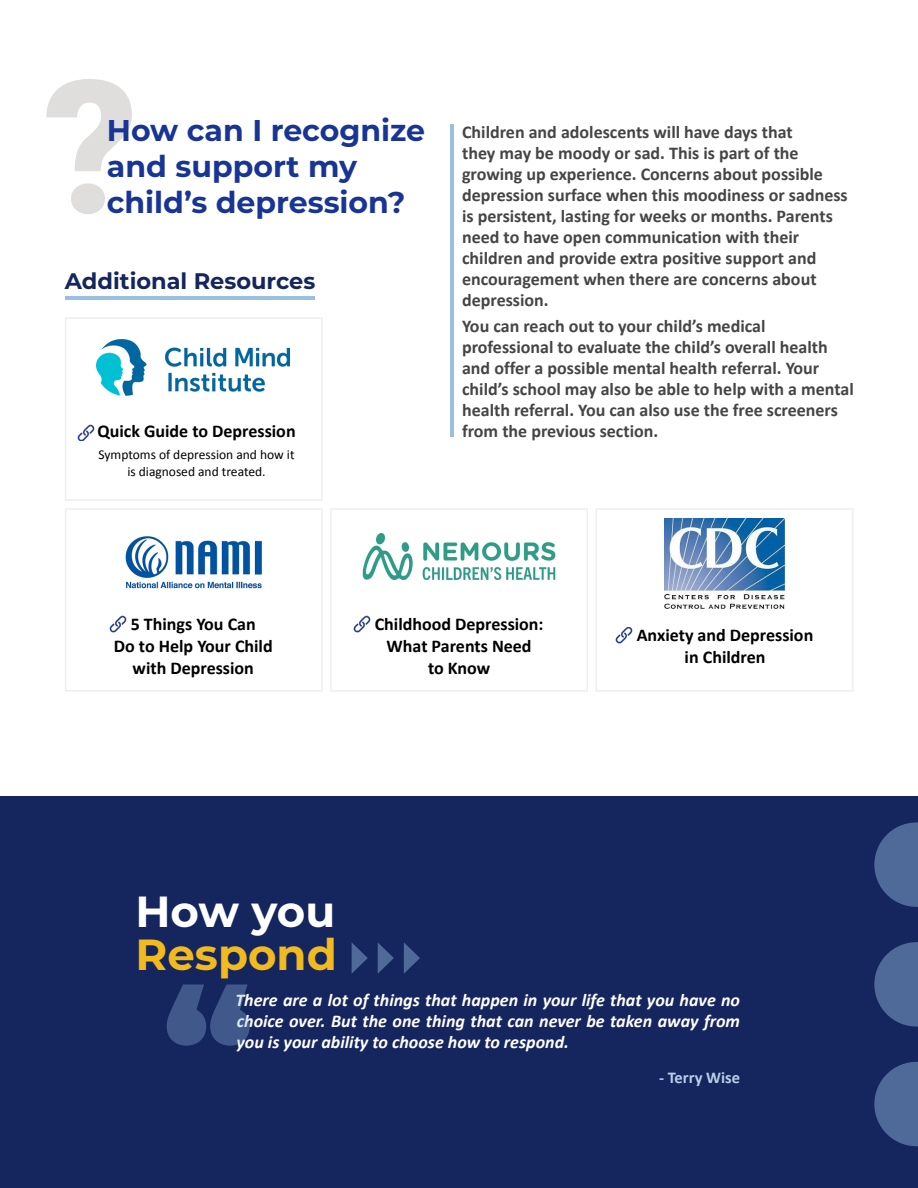
<style>
.page{position:relative;width:918px;height:1188px;background:#fff}
.page>*{position:absolute;margin:0;border:0;box-sizing:border-box;transform-origin:0 0}
.t1{font:900 186px "Roboto";color:#e0dedd}
.t2{font:900 150px "Montserrat";color:#98c0e1}
.t3{font:700 43.5px "Montserrat";color:#f1ba1f}
.t4{font:700 43.5px "Montserrat";letter-spacing:-.005em;color:#fff}
.t5{font:700 30px/36px "Montserrat";color:#183596}
.t6{font:700 22.5px "Montserrat";color:#15255e}
.t7{font:700 18px/21px "Calibri";color:#454546}
.t8{font:italic 700 18px/21px "Calibri";color:#fff;text-align:justify}
.t9{font:700 18px/21.6px "Calibri";color:#000;text-align:center}
.t10{font:700 16.5px "Calibri";color:#b8cfe7}
.t11{font:13.5px/16.2px "Calibri";color:#000;text-align:center}
</style>
<div class="page">
<div style="left:65px;top:508px;width:258px;height:184px;border:2px solid #efeeee"></div>
<div style="left:330px;top:508px;width:258px;height:184px;border:2px solid #efeeee"></div>
<div style="left:596px;top:508px;width:257px;height:184px;border:2px solid #efeeee"></div>
<img style="left:109px;top:616px;width:17px;height:16px">
<img style="left:354px;top:616px;width:17px;height:16px">
<img style="left:616px;top:627px;width:17px;height:17px">
<div style="left:65px;top:318px;width:258px;height:183px;border:2px solid #efeeee"></div>
<img style="left:77px;top:424px;width:17px;height:17px">
<img style="left:97px;top:339px;width:193px;height:56px">
<img style="left:125px;top:536px;width:137px;height:53px">
<img style="left:363px;top:534px;width:193px;height:46px">
<img style="left:665px;top:518px;width:119px;height:90px">
<div style="left:0;top:796px;width:918px;height:392px;background:#15255e"></div>
<svg style="left:352px;top:943px;width:16px;height:30px"></svg>
<svg style="left:378px;top:943px;width:16px;height:30px"></svg>
<svg style="left:404px;top:943px;width:16px;height:31px"></svg>
<svg style="left:874px;top:822px;width:44px;height:85px"></svg>
<svg style="left:874px;top:942px;width:44px;height:85px"></svg>
<svg style="left:874px;top:1062px;width:44px;height:84px"></svg>
<hr style="left:65px;top:297px;width:249px;height:3px;background:#98c0e1">
<hr style="left:450px;top:124px;width:4px;height:313px;background:#98c0e1">
<h1 class="t1" style="left:44px;top:17px;width:96px">?</h1>
<h3 class="t5" style="left:107px;top:110px;width:320px">How can I recognize and support my child’s depression?</h3>
<p class="t6" style="left:65px;top:265px;width:252px">Additional Resources</p>
<p class="t9" style="left:97px;top:420px;width:200px">Quick Guide to Depression</p>
<p class="t11" style="left:98px;top:446px;width:198px">Symptoms of depression and how it is diagnosed and treated.</p>
<p class="t7" style="left:462px;top:121px;width:387px">Children and adolescents will have days that<br>they may be moody or sad. This is part of the growing up experience. Concerns about possible depression surface when this moodiness or sadness is persistent, lasting for weeks or months. Parents need to have open communication with their children and provide extra positive support and encouragement when there are concerns about depression.</p>
<p class="t7" style="left:462px;top:314px;width:393px">You can reach out to your child’s medical professional to evaluate the child’s overall health and offer a possible mental health referral. Your child’s school may also be able to help with a mental health referral. You can also use the free screeners from the previous section.</p>
<p class="t9" style="left:114px;top:613px;width:160px">5 Things You Can<br>Do to Help Your Child with Depression</p>
<p class="t9" style="left:375px;top:613px;width:170px">Childhood Depression:<br>What Parents Need<br>to Know</p>
<p class="t9" style="left:637px;top:624px;width:178px">Anxiety and Depression in Children</p>
<h3 class="t4" style="left:136px;top:880px;width:201px">How you</h3>
<h3 class="t3" style="left:136px;top:924px;width:203px">Respond</h3>
<p class="t8" style="left:235px;top:989px;width:506px">There are a lot of things that happen in your life that you have no choice over. But the one thing that can never be taken away from you is your ability to choose how to respond.</p>
<h2 class="t2" style="left:164px;top:930px;width:91px">“</h2>
<p class="t10" style="left:659px;top:1066px;width:83px">- Terry Wise</p>
</div>
